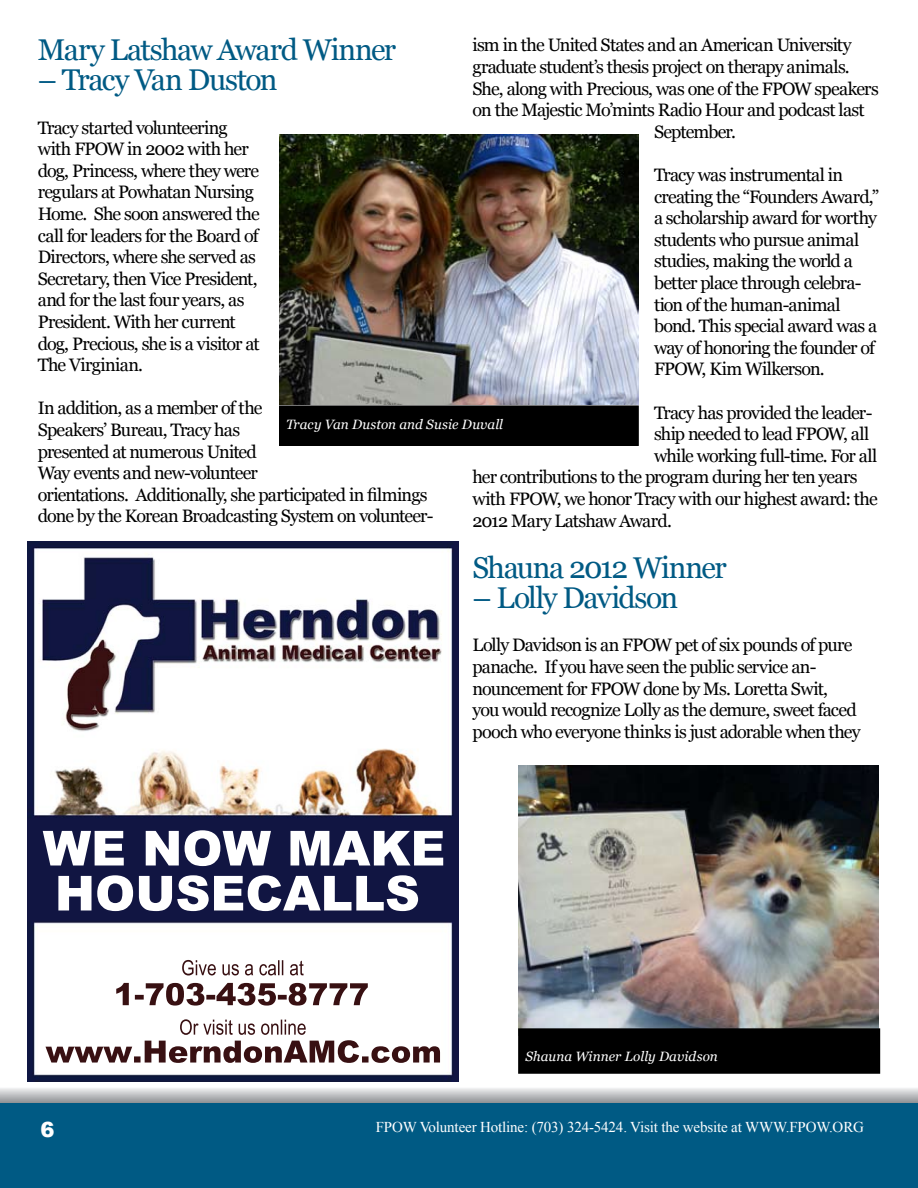
<style>
.page{position:relative;width:918px;height:1188px;background:#fff}
.page>*{position:absolute;margin:0;border:0;box-sizing:border-box;transform-origin:0 0}
.t1{font:30px "Georgia";letter-spacing:-.045em;color:#005a84}
.t2{font:18px/21.6px "Georgia";letter-spacing:-.045em;color:#000}
.t3{font:15px "Times New Roman";letter-spacing:-.01em;color:#fff}
.t4{font:italic 13.5px "Georgia";letter-spacing:.005em;color:#fff}
</style>
<div class="page">
<svg style="left:0;top:1088px;width:917px;height:15px"></svg>
<div style="left:0;top:1103px;width:918px;height:85px;background:#005a84"></div>
<svg style="left:917px;top:1088px;width:1px;height:12px"></svg>
<hr style="left:917px;top:1100px;width:1px;height:88px;background:#005a84">
<img style="left:518px;top:765px;width:360px;height:263px">
<div style="left:519px;top:1029px;width:360px;height:44px;background:#000"></div>
<div style="left:518px;top:1028px;width:362px;height:46px;border:2px solid #000"></div>
<img style="left:27px;top:542px;width:432px;height:540px">
<img style="left:53px;top:984px;width:379px;height:79px">
<img style="left:185px;top:982px;width:123px;height:25px">
<img style="left:116px;top:983px;width:191px;height:23px">
<img style="left:168px;top:1039px;width:243px;height:25px">
<img style="left:46px;top:1040px;width:313px;height:23px">
<img style="left:182px;top:960px;width:85px;height:15px">
<img style="left:180px;top:1019px;width:97px;height:16px">
<img style="left:43px;top:830px;width:400px;height:81px">
<img style="left:279px;top:134px;width:360px;height:270px">
<div style="left:280px;top:406px;width:358px;height:39px;background:#000"></div>
<div style="left:279px;top:405px;width:360px;height:41px;border:2px solid #000"></div>
<h1 class="t1" style="left:38px;top:32px;width:360px">Mary Latshaw Award Winner</h1>
<h1 class="t1" style="left:38px;top:62px;width:241px">– Tracy Van Duston</h1>
<p class="t2" style="left:38px;top:117px;width:223px">Tracy started volunteering with FPOW in 2002 with her dog, Princess, where they were regulars at Powhatan Nursing<br>Home. She soon answered the call for leaders for the Board of<br>Directors, where she served as<br>Secretary, then Vice President, and for the last four years, as<br>President. With her current dog, Precious, she is a visitor at<br>The Virginian.</p>
<p class="t2" style="left:38px;top:398px;width:397px">In addition, as a member of the<br>Speakers’ Bureau, Tracy has<br>presented at numerous United<br>Way events and new-volunteer<br>orientations. Additionally, she participated in filmings done by the Korean Broadcasting System on volunteer-</p>
<p class="t2" style="left:472px;top:35px;width:381px">ism in the United States and an American University</p>
<p class="t2" style="left:472px;top:56px;width:379px">graduate student’s thesis project on therapy animals.</p>
<p class="t2" style="left:472px;top:78px;width:408px">She, along with Precious, was one of the FPOW speakers</p>
<p class="t2" style="left:472px;top:100px;width:394px">on the Majestic Mo’mints Radio Hour and podcast last</p>
<p class="t2" style="left:654px;top:121px;width:83px">September.</p>
<p class="t2" style="left:654px;top:164px;width:227px">Tracy was instrumental in creating the “Founders Award,” a scholarship award for worthy students who pursue animal studies, making the world a better place through celebra&shy;tion of the human-animal bond. This special award was a way of honoring the founder of<br>FPOW, Kim Wilkerson.</p>
<p class="t2" style="left:654px;top:402px;width:220px">Tracy has provided the leader-</p>
<p class="t2" style="left:654px;top:424px;width:217px">ship needed to lead FPOW, all</p>
<p class="t2" style="left:654px;top:445px;width:225px">while working full-time. For all</p>
<p class="t2" style="left:472px;top:467px;width:387px">her contributions to the program during her ten years</p>
<p class="t2" style="left:472px;top:488px;width:407px">with FPOW, we honor Tracy with our highest award: the</p>
<p class="t2" style="left:472px;top:510px;width:201px">2012 Mary Latshaw Award.</p>
<h1 class="t1" style="left:472px;top:550px;width:256px">Shauna 2012 Winner</h1>
<h1 class="t1" style="left:472px;top:580px;width:207px">– Lolly Davidson</h1>
<p class="t2" style="left:472px;top:635px;width:390px">Lolly Davidson is an FPOW pet of six pounds of pure panache. If you have seen the public service an&shy;nouncement for FPOW done by Ms. Loretta Swit,<br>you would recognize Lolly as the demure, sweet faced pooch who everyone thinks is just adorable when they</p>
<p class="t4" style="left:286px;top:416px;width:218px">Tracy Van Duston and Susie Duvall</p>
<p class="t4" style="left:525px;top:1047px;width:194px">Shauna Winner Lolly Davidson</p>
<p class="t3" style="left:376px;top:1117px;width:490px">FPOW Volunteer Hotline: (703) 324-5424. Visit the website at WWW.FPOW.ORG</p>
</div>
